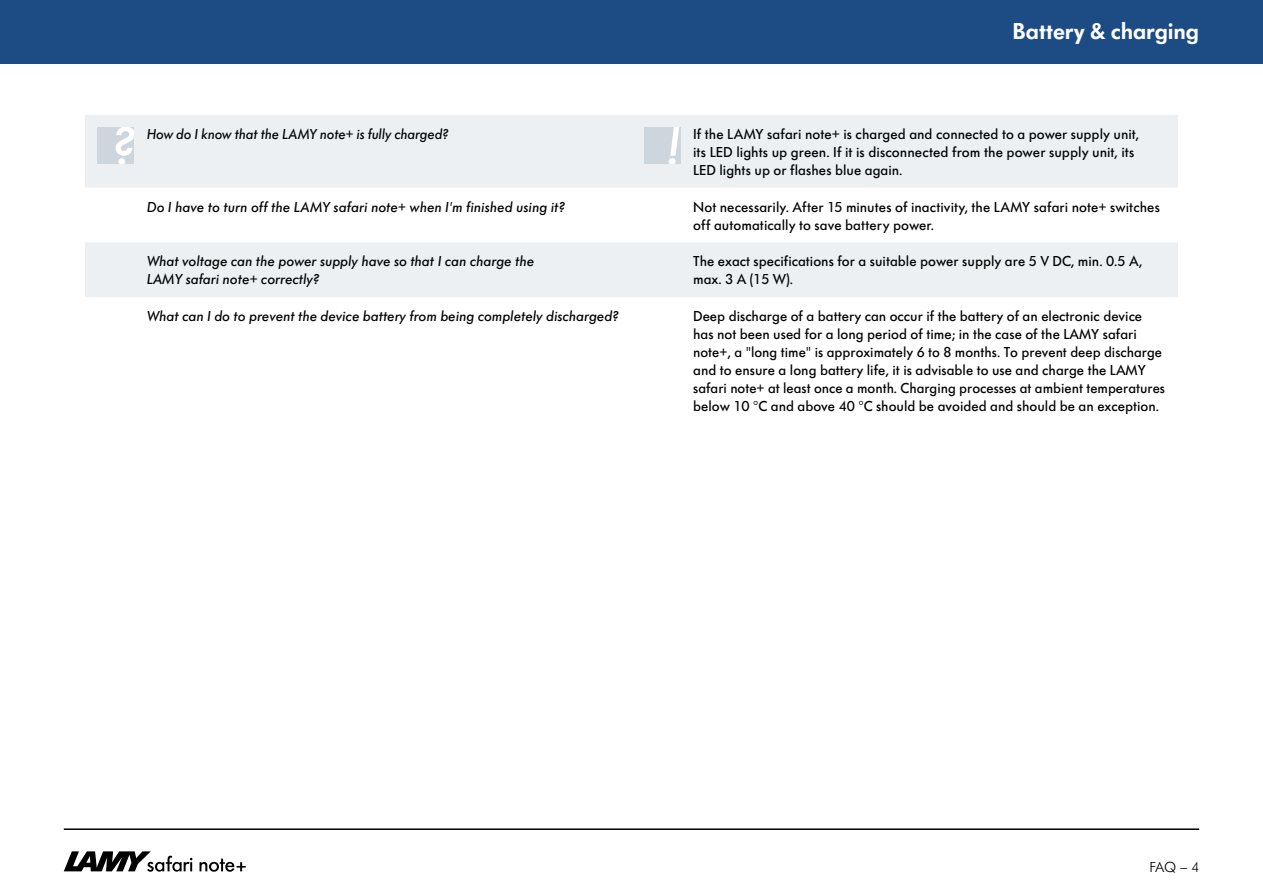
<style>
.page{position:relative;width:1263px;height:893px;background:#fff}
.page>*{position:absolute;margin:0;border:0;box-sizing:border-box;transform-origin:0 0}
.t1{font:600 24px "Futura SB";letter-spacing:-.005em;color:#fff}
.t2{font:500 15px/18px "Futura SB";color:#000}
.t3{font:italic 500 15px/18px "Futura SB";color:#000}
.t4{font:300 15px "Futura SB";color:#000}
</style>
<div class="page">
<hr style="left:64px;top:828px;width:1135px;height:2px;background:#000">
<svg style="left:64px;top:851px;width:128px;height:21px"></svg>
<svg style="left:199px;top:859px;width:47px;height:13px"></svg>
<svg style="left:85px;top:115px;width:1093px;height:182px;fill:#ecf0f3"></svg>
<div style="left:98px;top:128px;width:36px;height:36px;background:#ced6dd"></div>
<svg style="left:116px;top:128px;width:18px;height:36px"></svg>
<div style="left:644px;top:128px;width:36px;height:36px;background:#ced6dd"></div>
<svg style="left:669px;top:128px;width:10px;height:36px"></svg>
<div style="left:0;top:0;width:1263px;height:64px;background:#1d4c85"></div>
<p class="t3" style="left:147px;top:125px;width:303px">How do I know that the LAMY note is+ fully charged?</p>
<p class="t3" style="left:147px;top:198px;width:420px">Do I have to turn off the LAMY safari note+ when m' I finished using ?i t</p>
<h1 class="t1" style="left:1012px;top:17px;width:188px">Battery &amp; charging</h1>
<p class="t2" style="left:693px;top:125px;width:447px">If the LAMY safari note is+ charged and connected to a power supply unit,</p>
<p class="t2" style="left:693px;top:143px;width:443px">its LED lights up green isitIf. disconnected from the power supply unit, its<br>LED lights up or flashes blue again.</p>
<p class="t2" style="left:693px;top:198px;width:468px">Not necessarily. After 15 minutes of inactivity, the LAMY safari note+ switches</p>
<p class="t2" style="left:693px;top:216px;width:243px">off automatically to save battery power.</p>
<p class="t3" style="left:147px;top:253px;width:389px">What voltage can the power supply have so that I can charge the<br>LAMY safari note+ correctly?</p>
<p class="t2" style="left:693px;top:253px;width:451px">The exact specifications for a suitable power supply are V5 DC, min. 0.5 A, m a x A3. ( 1 5 W .(</p>
<p class="t2" style="left:693px;top:308px;width:451px">Deep discharge of a battery can occur if the battery of an electronic device</p>
<p class="t3" style="left:147px;top:308px;width:473px">What can I do to prevent the device battery from being completely discharged?</p>
<p class="t2" style="left:693px;top:326px;width:473px">has not been used for a long period of time; in the case of the LAMY safari note+, a "long time" is approximately to6 8 months. To prevent deep discharge and to ensure a long battery life isit, advisable to use and charge the LAMY safari note+ at least once a month. Charging processes at ambient temperatures below 10 C° and above 40 C° should be avoided and should be an exception.</p>
<p class="t4" style="left:1149px;top:858px;width:51px">FAQ 4–</p>
</div>
